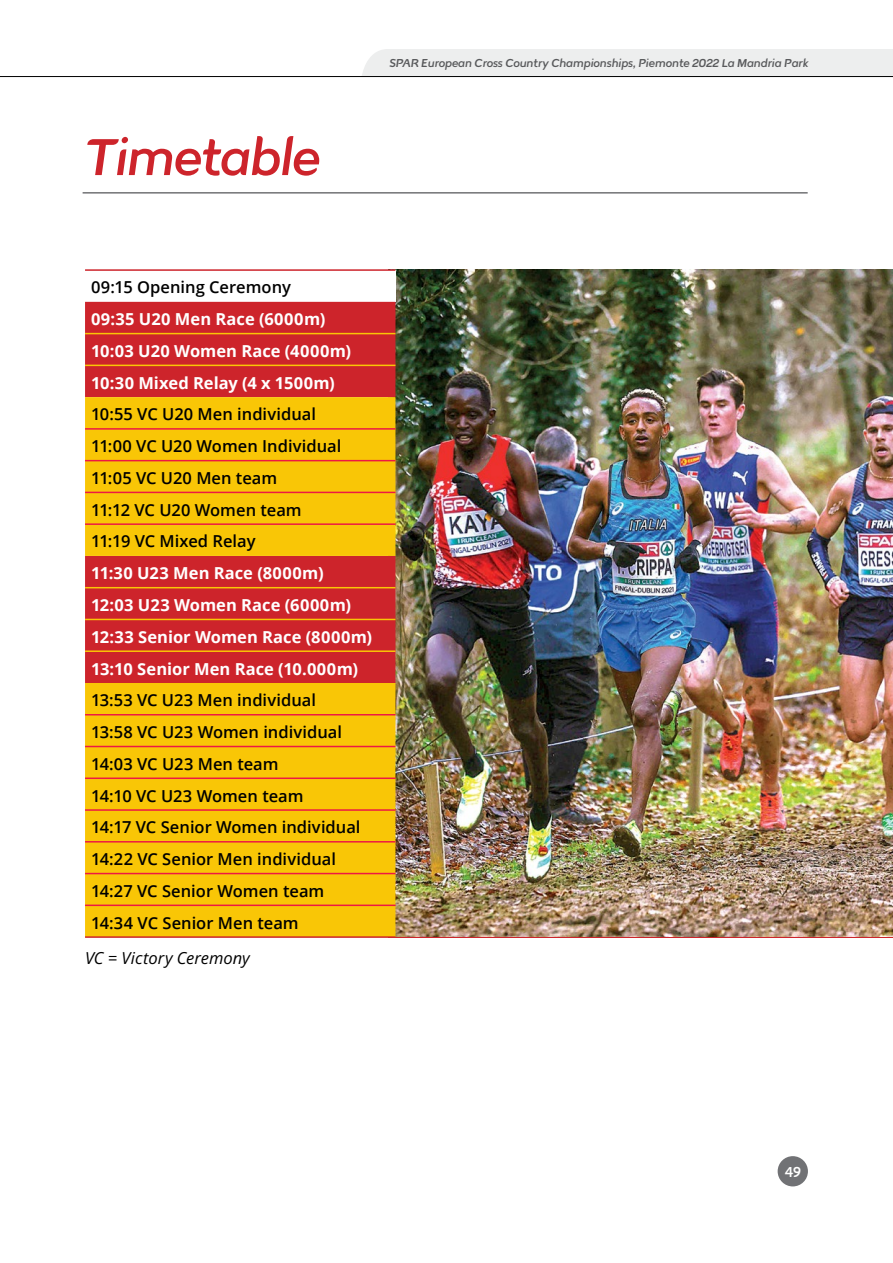
<style>
.page{position:relative;width:893px;height:1263px;background:#fff}
.page>*{position:absolute;margin:0;border:0;box-sizing:border-box;transform-origin:0 0}
.t1{font:italic 54px "Tracks";letter-spacing:-.015em;color:#cd242b}
.t2{font:600 16.5px/31.8px "Open Sans";color:#000}
.t3{font:700 16.5px/31.8px "Open Sans";letter-spacing:.005em;color:#fff}
.t4{font:italic 16.5px "Open Sans";color:#000}
.t5{font:15px "Tracks";color:#fff}
.t6{font:italic 12px "Tracks";color:#58595b}
</style>
<div class="page">
<img style="left:395px;top:269px;width:498px;height:667px">
<div style="left:362px;top:49px;width:531px;height:27px;background:#edeeee"></div>
<hr style="left:0;top:76px;width:893px;height:1px;background:#000">
<div style="left:778px;top:1156px;width:30px;height:30px;background:#717275;border-radius:50%"></div>
<div style="left:85px;top:302px;width:310px;height:95px;background:#cd242b"></div>
<svg style="left:85px;top:397px;width:310px;height:539px;background:#ee9e0f"></svg>
<hr style="left:85px;top:333px;width:310px;height:1px;background:#f9c606">
<hr style="left:85px;top:365px;width:310px;height:1px;background:#f9c606">
<hr style="left:85px;top:587px;width:310px;height:1px;background:#f9c606">
<hr style="left:85px;top:619px;width:310px;height:1px;background:#f9c606">
<hr style="left:85px;top:650px;width:310px;height:2px;background:#f9c606">
<hr style="left:85px;top:714px;width:310px;height:1px;background:#ed1844">
<hr style="left:85px;top:746px;width:310px;height:1px;background:#ed1844">
<hr style="left:85px;top:777px;width:310px;height:2px;background:#ed1844">
<hr style="left:85px;top:809px;width:310px;height:2px;background:#ed1844">
<hr style="left:85px;top:841px;width:310px;height:1px;background:#ed1844">
<hr style="left:85px;top:873px;width:310px;height:1px;background:#ed1844">
<hr style="left:85px;top:904px;width:310px;height:2px;background:#ed1844">
<hr style="left:85px;top:428px;width:310px;height:2px;background:#ed1844">
<hr style="left:85px;top:460px;width:310px;height:1px;background:#ed1844">
<hr style="left:85px;top:492px;width:310px;height:1px;background:#ed1844">
<hr style="left:85px;top:523px;width:310px;height:2px;background:#ed1844">
<hr style="left:85px;top:269px;width:310px;height:2px;background:#cd242b">
<hr style="left:85px;top:936px;width:310px;height:2px;background:#cd242b">
<hr style="left:83px;top:192px;width:725px;height:2px;background:#717275">
<h1 class="t1" style="left:83px;top:125px;width:238px">Timetable</h1>
<p class="t6" style="left:389px;top:56px;width:420px">SPAR European Cross Country Championships, Piemonte 2022 La Mandria Park</p>
<p class="t2" style="left:91px;top:271px;width:201px">09:15 Opening Ceremony</p>
<p class="t3" style="left:91px;top:303px;width:262px">09:35 U20 Men Race (6000m)<br>10:03 U20 Women Race (4000m)<br>10:30 Mixed Relay (4 x 1500m)</p>
<p class="t2" style="left:91px;top:398px;width:252px">10:55 VC U20 Men individual<br>11:00 VC U20 Women Individual<br>11:05 VC U20 Men team<br>11:12 VC U20 Women team<br>11:19 VC Mixed Relay</p>
<p class="t3" style="left:91px;top:557px;width:282px">11:30 U23 Men Race (8000m)<br>12:03 U23 Women Race (6000m)<br>12:33 Senior Women Race (8000m)<br>13:10 Senior Men Race (10.000m)</p>
<p class="t2" style="left:91px;top:684px;width:271px">13:53 VC U23 Men individual<br>13:58 VC U23 Women individual<br>14:03 VC U23 Men team<br>14:10 VC U23 Women team<br>14:17 VC Senior Women individual<br>14:22 VC Senior Men individual<br>14:27 VC Senior Women team<br>14:34 VC Senior Men team</p>
<p class="t4" style="left:85px;top:947px;width:166px">VC = Victory Ceremony</p>
<p class="t5" style="left:785px;top:1163px;width:18px">49</p>
</div>
